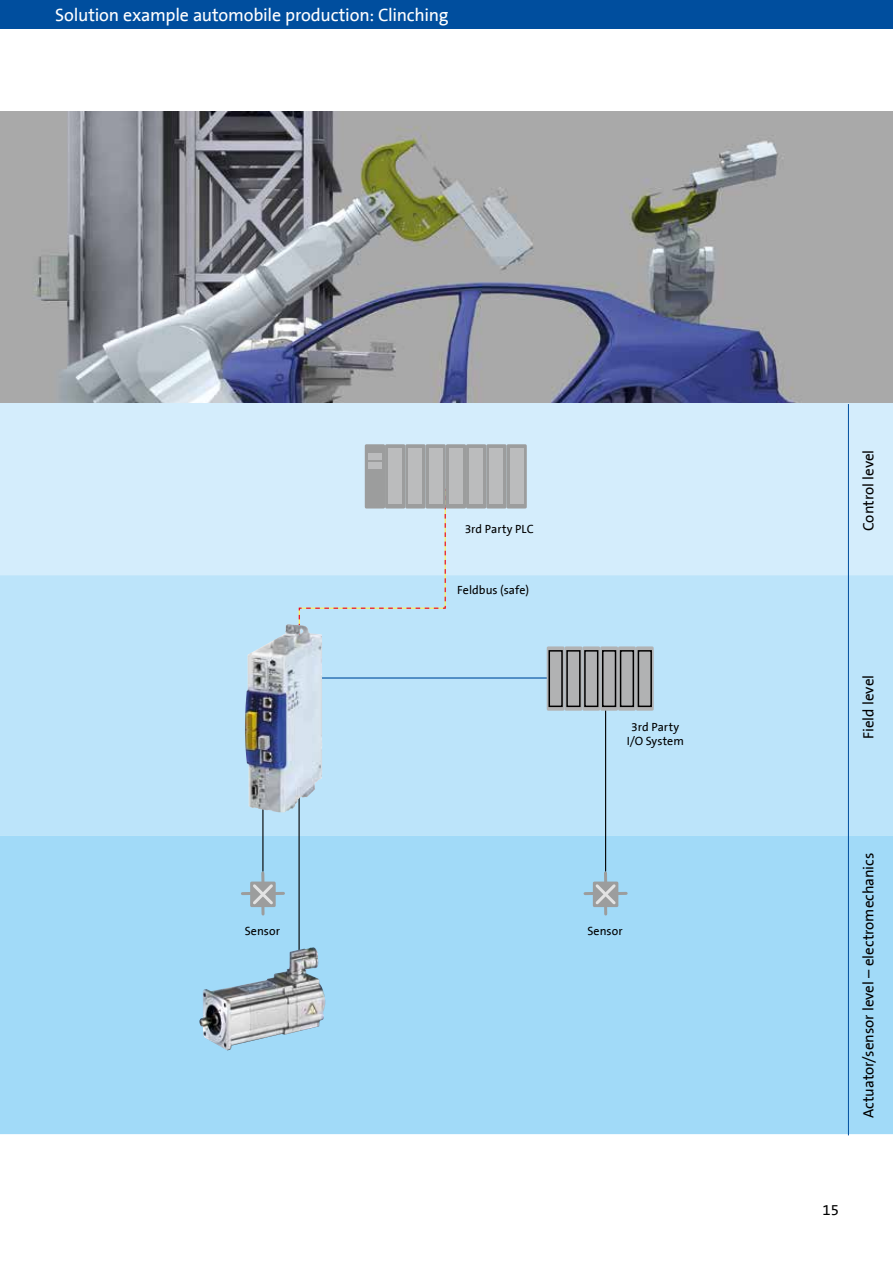
<style>
.page{position:relative;width:893px;height:1263px;background:#fff}
.page>*{position:absolute;margin:0;border:0;box-sizing:border-box;transform-origin:0 0}
.t1{font:18px "The Sans B5 Plain";letter-spacing:-.01em;color:#fff}
.t2{font:15px "The Sans B5 Plain";letter-spacing:-.005em;color:#000}
.t3{font:12px/14.4px "The Sans B5 Plain";letter-spacing:.005em;color:#000;text-align:center}
</style>
<div class="page">
<div style="left:0;top:402px;width:893px;height:174px;background:#d4edfc"></div>
<div style="left:0;top:575px;width:893px;height:261px;background:#bce4fa"></div>
<div style="left:0;top:836px;width:893px;height:298px;background:#a1daf8"></div>
<hr style="left:848px;top:404px;width:1px;height:731px;background:#004e9e">
<svg style="left:261px;top:873px;width:4px;height:8px"></svg>
<svg style="left:261px;top:907px;width:4px;height:7px"></svg>
<hr style="left:242px;top:892px;width:14px;height:3px;background:#9c9d9d">
<svg style="left:250px;top:881px;width:33px;height:26px"></svg>
<svg style="left:593px;top:881px;width:25px;height:26px"></svg>
<hr style="left:604px;top:873px;width:3px;height:14px;background:#9c9d9d">
<hr style="left:604px;top:900px;width:3px;height:14px;background:#9c9d9d">
<hr style="left:585px;top:892px;width:14px;height:3px;background:#9c9d9d">
<hr style="left:612px;top:892px;width:14px;height:3px;background:#9c9d9d">
<hr style="left:262px;top:760px;width:1px;height:111px;background:#000">
<hr style="left:278px;top:677px;width:277px;height:1px;background:#004e9e">
<hr style="left:605px;top:696px;width:1px;height:175px;background:#000">
<hr style="left:299px;top:702px;width:1px;height:277px;background:#000">
<svg style="left:298px;top:488px;width:148px;height:191px"></svg>
<div style="left:365px;top:444px;width:20px;height:64px;background:#9c9d9d;border-radius:2px"></div>
<div style="left:368px;top:453px;width:14px;height:6px;background:#bbbcbd"></div>
<div style="left:368px;top:462px;width:14px;height:6px;background:#bbbcbd"></div>
<div style="left:466px;top:444px;width:20px;height:64px;background:#9c9d9d;border-radius:2px"></div>
<div style="left:469px;top:449px;width:14px;height:55px;background:#bbbcbd"></div>
<div style="left:446px;top:444px;width:20px;height:64px;background:#9c9d9d;border-radius:2px"></div>
<div style="left:449px;top:449px;width:14px;height:55px;background:#bbbcbd"></div>
<div style="left:426px;top:444px;width:20px;height:64px;background:#9c9d9d;border-radius:2px"></div>
<div style="left:429px;top:449px;width:14px;height:55px;background:#bbbcbd"></div>
<div style="left:405px;top:444px;width:21px;height:64px;background:#9c9d9d;border-radius:2px"></div>
<div style="left:408px;top:449px;width:14px;height:55px;background:#bbbcbd"></div>
<div style="left:385px;top:444px;width:20px;height:64px;background:#9c9d9d;border-radius:2px"></div>
<div style="left:388px;top:449px;width:14px;height:55px;background:#bbbcbd"></div>
<div style="left:486px;top:444px;width:20px;height:64px;background:#9c9d9d;border-radius:2px"></div>
<div style="left:506px;top:444px;width:21px;height:64px;background:#9c9d9d;border-radius:2px"></div>
<div style="left:489px;top:449px;width:14px;height:55px;background:#bbbcbd"></div>
<div style="left:510px;top:449px;width:14px;height:55px;background:#bbbcbd"></div>
<div style="left:547px;top:646px;width:18px;height:65px;background:#b1b2b3;border-radius:2px"></div>
<div style="left:548px;top:650px;width:15px;height:57px;border:2px solid #000"></div>
<div style="left:565px;top:646px;width:17px;height:65px;background:#b1b2b3;border-radius:2px"></div>
<div style="left:566px;top:650px;width:15px;height:57px;border:2px solid #000"></div>
<div style="left:582px;top:646px;width:18px;height:65px;background:#b1b2b3;border-radius:2px"></div>
<div style="left:584px;top:650px;width:14px;height:57px;border:2px solid #000"></div>
<div style="left:600px;top:646px;width:18px;height:65px;background:#b1b2b3;border-radius:2px"></div>
<div style="left:602px;top:650px;width:14px;height:57px;border:2px solid #000"></div>
<div style="left:618px;top:646px;width:18px;height:65px;background:linear-gradient(to bottom,#acadae,#abacad);border-radius:2px"></div>
<div style="left:620px;top:650px;width:14px;height:57px;border:2px solid #000"></div>
<div style="left:636px;top:646px;width:18px;height:65px;background:#b1b2b3;border-radius:2px"></div>
<div style="left:638px;top:650px;width:14px;height:57px;border:2px solid #000"></div>
<img style="left:245px;top:625px;width:77px;height:187px">
<img style="left:199px;top:947px;width:127px;height:103px">
<img style="left:0;top:111px;width:893px;height:291px">
<div style="left:0;top:0;width:893px;height:29px;background:#004e9e"></div>
<p class="t1" style="left:55px;top:6px;width:395px">Solution example automobile production: Clinching</p>
<p class="t3" style="left:245px;top:924px;width:37px">Sensor</p>
<p class="t3" style="left:465px;top:522px;width:71px">3rd Party PLC</p>
<p class="t3" style="left:457px;top:583px;width:73px">Feldbus (safe)</p>
<p class="t3" style="left:627px;top:720px;width:59px">3rd Party<br>I/O System</p>
<p class="t3" style="left:587px;top:924px;width:37px">Sensor</p>
<p class="t2" style="left:861px;top:531px;width:83px;rotate:-90deg">Control level</p>
<p class="t2" style="left:861px;top:739px;width:65px;rotate:-90deg">Field level</p>
<p class="t2" style="left:861px;top:1118px;width:267px;rotate:-90deg">Actuator/sensor level – electromechanics</p>
<p class="t2" style="left:822px;top:1202px;width:18px">15</p>
</div>
